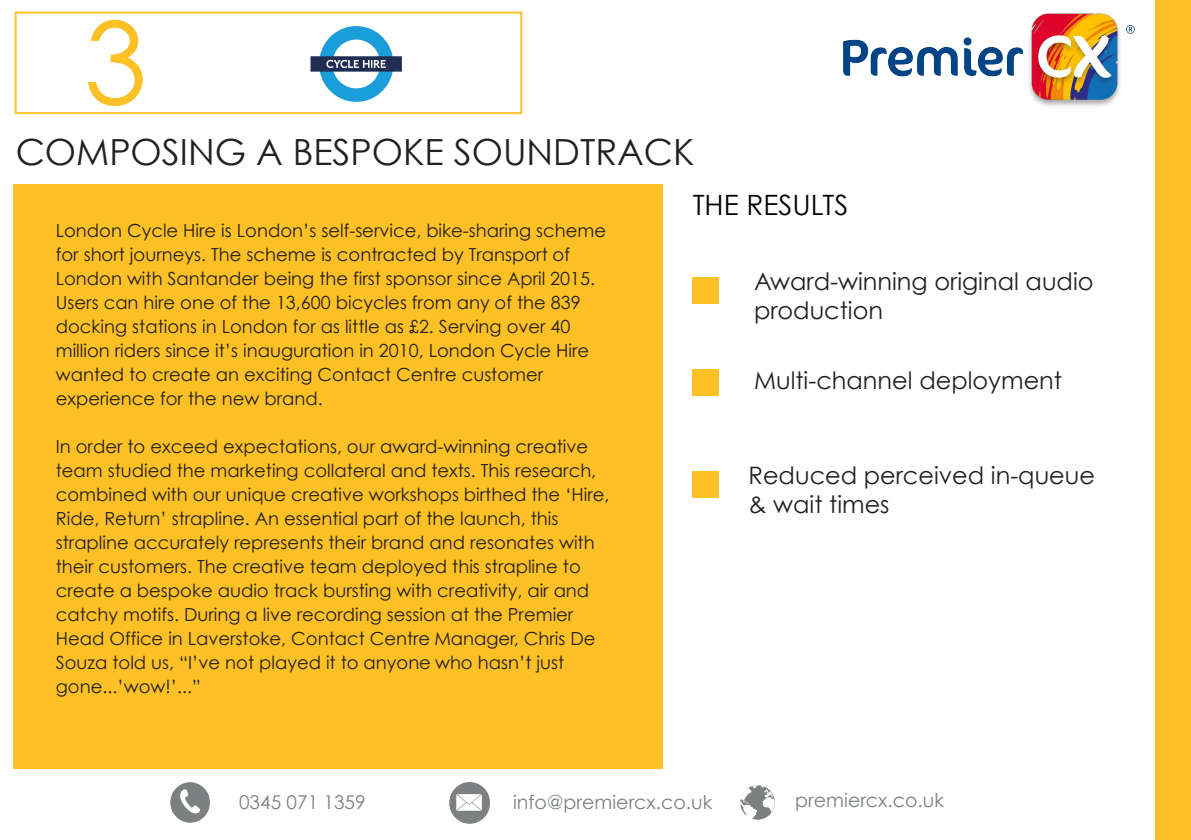
<style>
.page{position:relative;width:1191px;height:840px;background:#fff}
.page>*{position:absolute;margin:0;border:0;box-sizing:border-box;transform-origin:0 0}
.t1{font:114.2px "Century Gothic";color:#fdc125}
.t2{font:36px "Century Gothic";color:#231f20}
.t3{font:28px "Century Gothic";color:#000001}
.t4{font:24px/28.8px "Century Gothic";color:#231f20}
.t5{font:19px "Century Gothic";color:#7c8080}
.t6{font:18px/24px "Century Gothic";color:#231f20}
.s1{font-family:"Century Gothic Pro"}
</style>
<div class="page">
<img style="left:740px;top:785px;width:35px;height:34px">
<div style="left:14px;top:185px;width:649px;height:583px;background:#fdc125"></div>
<div style="left:1155px;top:0;width:36px;height:839px;background:#fdc125"></div>
<div style="left:15px;top:12px;width:507px;height:102px;border:2px solid #fdc125"></div>
<img style="left:450px;top:782px;width:40px;height:40px">
<img style="left:171px;top:782px;width:39px;height:40px">
<div style="left:692px;top:471px;width:27px;height:26px;background:#fdc125"></div>
<div style="left:692px;top:369px;width:27px;height:26px;background:#fdc125"></div>
<div style="left:692px;top:277px;width:27px;height:26px;background:#fdc125"></div>
<img style="left:843px;top:13px;width:291px;height:93px">
<img style="left:310px;top:26px;width:92px;height:76px">
<h1 class="t1" style="left:84px;top:-11px;width:65px">3</h1>
<h2 class="t2" style="left:16px;top:129px;width:680px">COMPOSING A BESPOKE SOUNDTRACK</h2>
<h3 class="t3" style="left:692px;top:186px;width:157px">THE RESULTS</h3>
<p class="t6" style="left:56px;top:217px;width:552px"><span class="s1">London Cycle Hire</span> is London’s self-service, bike-sharing scheme for short journeys. The scheme is contracted by Transport of London with Santander being the <span class="s1">first</span> sponsor since April 2015.<br>Users can hire one of the 13,600 bicycles from any of the 839 docking stations in London for as little as £2. Serving over 40 million riders since it’s inauguration in 2010, <span class="s1">London Cycle Hire </span>wanted to create an exciting Contact Centre customer experience for the new brand.</p>
<p class="t6" style="left:56px;top:433px;width:555px">In order to exceed expectations, our award-winning creative team studied the marketing collateral and texts. This research, combined with our unique creative workshops birthed the ‘Hire, Ride, Return’ strapline. An essential part of the launch, this strapline accurately represents their brand and resonates with their customers. The creative team deployed this strapline to create a bespoke audio track bursting with creativity, air and catchy motifs. During a live recording session at the Premier Head Office in Laverstoke, Contact Centre Manager, Chris De Souza told us, “I’ve not played it to anyone who hasn’t just gone...’wow!’...”</p>
<h3 class="t4" style="left:754px;top:266px;width:341px">Award-winning original audio production</h3>
<h3 class="t4" style="left:754px;top:364px;width:309px">Multi-channel deployment</h3>
<h3 class="t4" style="left:748px;top:460px;width:348px">Reduced perceived in-queue &amp; wait times</h3>
<p class="t5" style="left:239px;top:789px;width:128px">0345 071 1359</p>
<p class="t5" style="left:513px;top:789px;width:201px">info@premiercx.co.uk</p>
<p class="t5" style="left:795px;top:787px;width:150px">premiercx.co.uk</p>
</div>
